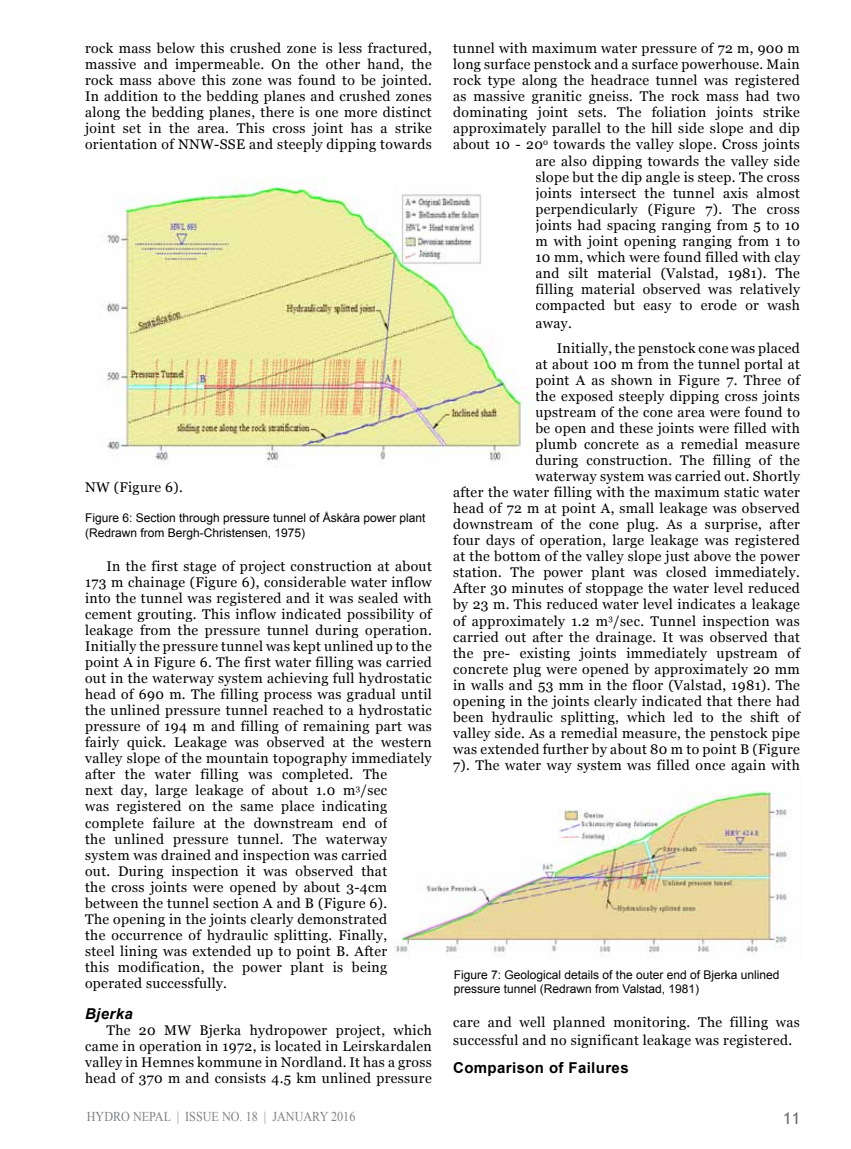
<style>
.page{position:relative;width:851px;height:1149px;background:#fff}
.page>*{position:absolute;margin:0;border:0;box-sizing:border-box;transform-origin:0 0}
.t1{font:16.5px "Trebuchet MS";color:#6d6e71}
.t2{font:700 15px "Arial";letter-spacing:.025em;color:#000}
.t3{font:italic 700 15px "Arial";letter-spacing:.025em;color:#000}
.t4{font:13.95px/16px "Georgia";letter-spacing:.025em;color:#000}
.t5{font:13.5px "Times New Roman";color:#808285;scale:.9 1}
.t6{font:12px/14.4px "Arial";color:#000}
</style>
<div class="page">
<img style="left:394px;top:791px;width:398px;height:166px">
<img style="left:106px;top:180px;width:424px;height:283px">
<p class="t4" style="left:85px;top:41px;width:348px;text-align:justify">rock mass below this crushed zone is less fractured, massive and impermeable. On the other hand, the rock mass above this zone was found to be jointed.<br>In addition to the bedding planes and crushed zones along the bedding planes, there is one more distinct joint set in the area. This cross joint has a strike orientation of NNW-SSE and steeply dipping towards</p>
<p class="t4" style="left:85px;top:479px;width:99px">NW (Figure 6).</p>
<p class="t6" style="left:85px;top:510px;width:342px">Figure 6: Section through pressure tunnel of Åskåra power plant (Redrawn from Bergh-Christensen, 1975)</p>
<p class="t4" style="left:85px;top:558px;width:348px;text-indent:21px">In the first stage of project construction at about 173 m chainage (Figure 6), considerable water inflow into the tunnel was registered and it was sealed with cement grouting. This inflow indicated possibility of leakage from the pressure tunnel during operation.<br>Initially the pressure tunnel was kept unlined up to the point A in Figure 6. The first water filling was carried out in the waterway system achieving full hydrostatic head of 690 m. The filling process was gradual until the unlined pressure tunnel reached to a hydrostatic pressure of 194 m and filling of remaining part was fairly quick. Leakage was observed at the western valley slope of the mountain topography immediately after the water filling was completed. The<br>next day, large leakage of about 1.0 m<sup>3</sup>/sec<br>was registered on the same place indicating complete failure at the downstream end of<br>the unlined pressure tunnel. The waterway system was drained and inspection was carried<br>out. During inspection it was observed that<br>the cross joints were opened by about 3-4cm between the tunnel section A and B (Figure 6).<br>The opening in the joints clearly demonstrated<br>the occurrence of hydraulic splitting. Finally,<br>steel lining was extended up to point B. After<br>this modification, the power plant is being operated successfully.</p>
<p class="t3" style="left:85px;top:1003px;width:49px">Bjerka</p>
<p class="t4" style="left:85px;top:1022px;width:348px;text-align:justify;text-indent:21px">The 20 MW Bjerka hydropower project, which came in operation in 1972, is located in Leirskardalen valley in Hemnes kommune in Nordland. It has a gross head of 370 m and consists 4.5 km unlined pressure</p>
<p class="t4" style="left:453px;top:41px;width:348px;text-align:right">tunnel with maximum water pressure of 72 m, 900 m long surface penstock and a surface powerhouse. Main rock type along the headrace tunnel was registered as massive granitic gneiss. The rock mass had two dominating joint sets. The foliation joints strike approximately parallel to the hill side slope and dip about 10 - 20<sup>0</sup> towards the valley slope. Cross joints are also dipping towards the valley side<br>slope but the dip angle is steep. The cross<br>joints intersect the tunnel axis almost perpendicularly (Figure 7). The cross<br>joints had spacing ranging from 5 to 10<br>m with joint opening ranging from 1 to<br>10 mm, which were found filled with clay<br>and silt material (Valstad, 1981). The<br>filling material observed was relatively<br>compacted but easy to erode or wash</p>
<p class="t4" style="left:556px;top:311px;width:245px;line-height:24.6px;text-indent:-21px">away.<br>Initially, the penstock cone was placed</p>
<p class="t4" style="left:453px;top:356px;width:348px;text-align:right">at about 100 m from the tunnel portal at<br>point A as shown in Figure 7. Three of<br>the exposed steeply dipping cross joints<br>upstream of the cone area were found to<br>be open and these joints were filled with<br>plumb concrete as a remedial measure<br>during construction. The filling of the<br>waterway system was carried out. Shortly<br>after the water filling with the maximum static water head of 72 m at point A, small leakage was observed downstream of the cone plug. As a surprise, after four days of operation, large leakage was registered at the bottom of the valley slope just above the power station. The power plant was closed immediately.<br>After 30 minutes of stoppage the water level reduced by 23 m. This reduced water level indicates a leakage of approximately 1.2 m<sup>3</sup>/sec. Tunnel inspection was carried out after the drainage. It was observed that the pre- existing joints immediately upstream of concrete plug were opened by approximately 20 mm in walls and 53 mm in the floor (Valstad, 1981). The opening in the joints clearly indicated that there had been hydraulic splitting, which led to the shift of valley side. As a remedial measure, the penstock pipe was extended further by about 80 m to point B (Figure 7). The water way system was filled once again with</p>
<p class="t6" style="left:453px;top:967px;width:327px">Figure 7: Geological details of the outer end of Bjerka unlined pressure tunnel (Redrawn from Valstad, 1981)</p>
<p class="t4" style="left:453px;top:1013px;width:348px;line-height:18px">care and well planned monitoring. The filling was successful and no significant leakage was registered.</p>
<p class="t2" style="left:453px;top:1057px;width:177px">Comparison of Failures</p>
<p class="t5" style="left:87px;top:1107px;width:300px">HYDRO NEPAL | ISSUE NO. 18 | JANUARY 2016</p>
<p class="t1" style="left:783px;top:1107px;width:19px">11</p>
</div>
